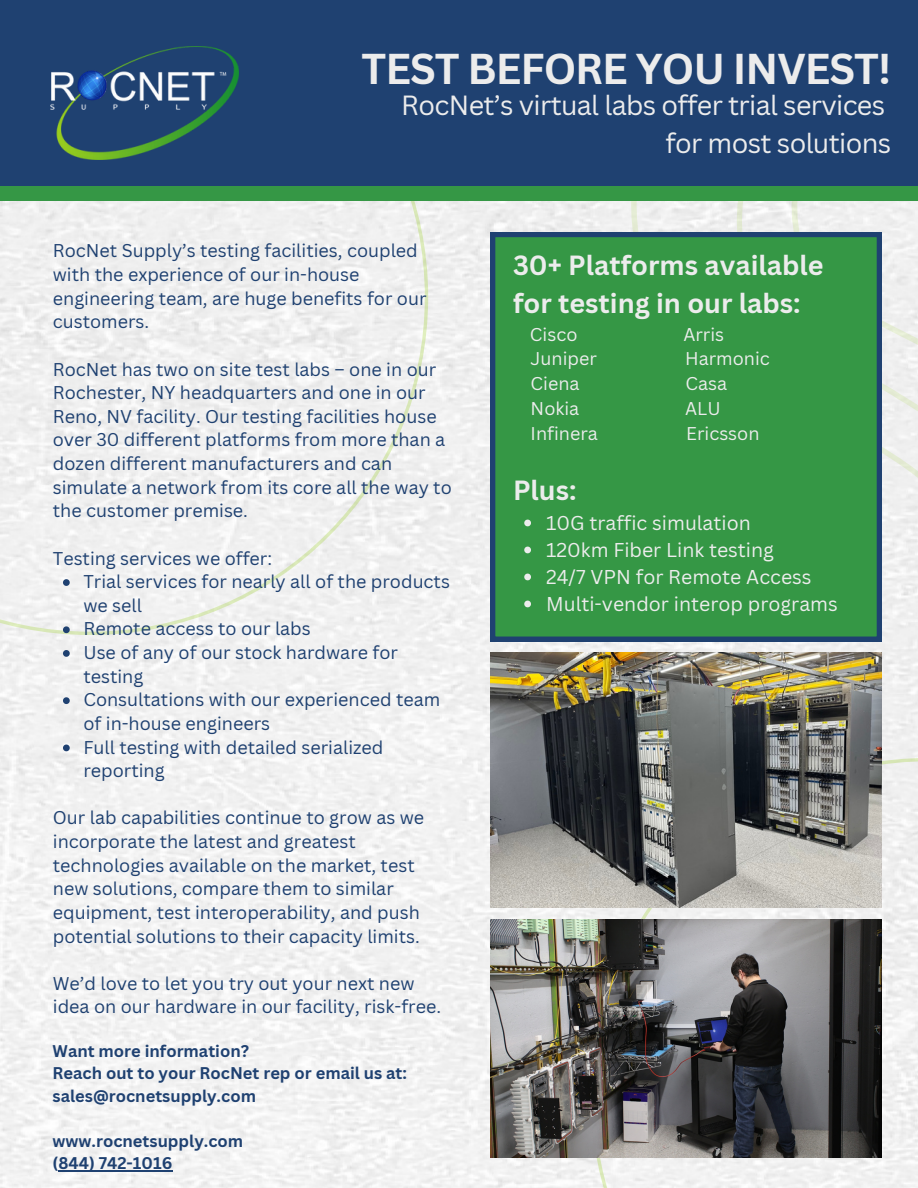
<style>
.page{position:relative;width:918px;height:1188px;background:#fff}
.page>*{position:absolute;margin:0;border:0;box-sizing:border-box;transform-origin:0 0}
.t1{font:700 42px "Canva Sans";letter-spacing:-.025em;color:#ececec}
.t2{font:27px "Canva Sans";letter-spacing:-.025em;color:#ececec}
.t3{font:700 27px/37.2px "Canva Sans";color:#ececec}
.t4{font:19.5px "Canva Sans";color:#ececec}
.t5{font:18px/23.7px "Canva Sans";color:#1f4171}
.t6{font:18px "Canva Sans";color:#ececec}
.t7{font:700 16.5px/22.5px "Canva Sans";color:#1f4171}
</style>
<div class="page">
<img style="left:0;top:200px;width:918px;height:988px">
<svg style="left:0;top:200px;width:428px;height:435px"></svg>
<svg style="left:591px;top:758px;width:327px;height:430px"></svg>
<svg style="left:630px;top:200px;width:288px;height:428px;fill:#efefef"></svg>
<svg style="left:716px;top:200px;width:202px;height:334px;fill:#efefef"></svg>
<svg style="left:787px;top:200px;width:131px;height:267px;fill:#efefef"></svg>
<svg style="left:63px;top:579px;width:7px;height:7px"></svg>
<svg style="left:63px;top:626px;width:7px;height:7px"></svg>
<svg style="left:63px;top:650px;width:7px;height:7px"></svg>
<svg style="left:63px;top:697px;width:7px;height:7px"></svg>
<svg style="left:63px;top:745px;width:7px;height:6px"></svg>
<div style="left:0;top:0;width:918px;height:193px;background:#1f4171"></div>
<img style="left:50px;top:47px;width:188px;height:112px">
<svg style="left:491px;top:233px;width:390px;height:408px;background:#328e49"></svg>
<svg style="left:524px;top:520px;width:7px;height:6px"></svg>
<svg style="left:524px;top:547px;width:7px;height:6px"></svg>
<svg style="left:524px;top:574px;width:7px;height:6px"></svg>
<svg style="left:524px;top:601px;width:7px;height:6px"></svg>
<div style="left:0;top:186px;width:918px;height:14px;background:#359745"></div>
<img style="left:491px;top:653px;width:390px;height:255px">
<img style="left:491px;top:920px;width:390px;height:237px">
<hr style="left:58px;top:1170px;width:115px;height:2px;background:#1f4171">
<p class="t1" style="left:362px;top:39px;width:531px">TEST BEFORE YOU INVEST!</p>
<p class="t2" style="left:401px;top:87px;width:485px">RocNet’s virtual labs offer trial services</p>
<p class="t2" style="left:665px;top:124px;width:227px">for most solutions</p>
<p class="t5" style="left:53px;top:239px;width:375px">RocNet Supply’s testing facilities, coupled with the experience of our in-house engineering team, are huge benefits for our customers.</p>
<p class="t5" style="left:53px;top:357px;width:400px">RocNet has two on site test labs – one in our Rochester, NY headquarters and one in our Reno, NV facility. Our testing facilities house over 30 different platforms from more than a dozen different manufacturers and can simulate a network from its core all the way to the customer premise.</p>
<p class="t5" style="left:53px;top:546px;width:221px">Testing services we offer:</p>
<p class="t5" style="left:83px;top:569px;width:368px">Trial services for nearly all of the products we sell</p>
<p class="t5" style="left:83px;top:617px;width:229px">Remote access to our labs</p>
<p class="t5" style="left:83px;top:640px;width:316px">Use of any of our stock hardware for testing</p>
<p class="t5" style="left:83px;top:687px;width:358px">Consultations with our experienced team of in-house engineers</p>
<p class="t5" style="left:83px;top:735px;width:302px">Full testing with detailed serialized reporting</p>
<p class="t5" style="left:53px;top:806px;width:373px">Our lab capabilities continue to grow as we incorporate the latest and greatest technologies available on the market, test new solutions, compare them to similar equipment, test interoperability, and push potential solutions to their capacity limits.</p>
<p class="t5" style="left:53px;top:971px;width:390px">We’d love to let you try out your next new idea on our hardware in our facility, risk-free.</p>
<p class="t7" style="left:53px;top:1039px;width:198px">Want more information?</p>
<p class="t7" style="left:53px;top:1062px;width:356px">Reach out to your RocNet rep or email us at: sales@rocnetsupply.com</p>
<p class="t7" style="left:53px;top:1129px;width:192px">www.rocnetsupply.com</p>
<p class="t7" style="left:53px;top:1152px;width:121px">(844) 742-1016</p>
<p class="t3" style="left:513px;top:246px;width:312px">30+ Platforms available for testing in our labs:</p>
<p class="t6" style="left:530px;top:321px;width:49px">Cisco</p>
<p class="t6" style="left:683px;top:321px;width:42px">Arris</p>
<p class="t6" style="left:531px;top:346px;width:68px">Juniper</p>
<p class="t6" style="left:685px;top:346px;width:86px">Harmonic</p>
<p class="t6" style="left:531px;top:371px;width:50px">Ciena</p>
<p class="t6" style="left:685px;top:371px;width:43px">Casa</p>
<p class="t6" style="left:531px;top:396px;width:50px">Nokia</p>
<p class="t6" style="left:685px;top:396px;width:37px">ALU</p>
<p class="t6" style="left:531px;top:420px;width:69px">Infinera</p>
<p class="t6" style="left:686px;top:420px;width:75px">Ericsson</p>
<p class="t3" style="left:513px;top:471px;width:65px">Plus:</p>
<p class="t4" style="left:546px;top:509px;width:206px">10G traffic simulation</p>
<p class="t4" style="left:546px;top:536px;width:229px">120km Fiber Link testing</p>
<p class="t4" style="left:546px;top:563px;width:267px">24/7 VPN for Remote Access</p>
<p class="t4" style="left:546px;top:590px;width:293px">Multi-vendor interop programs</p>
</div>
